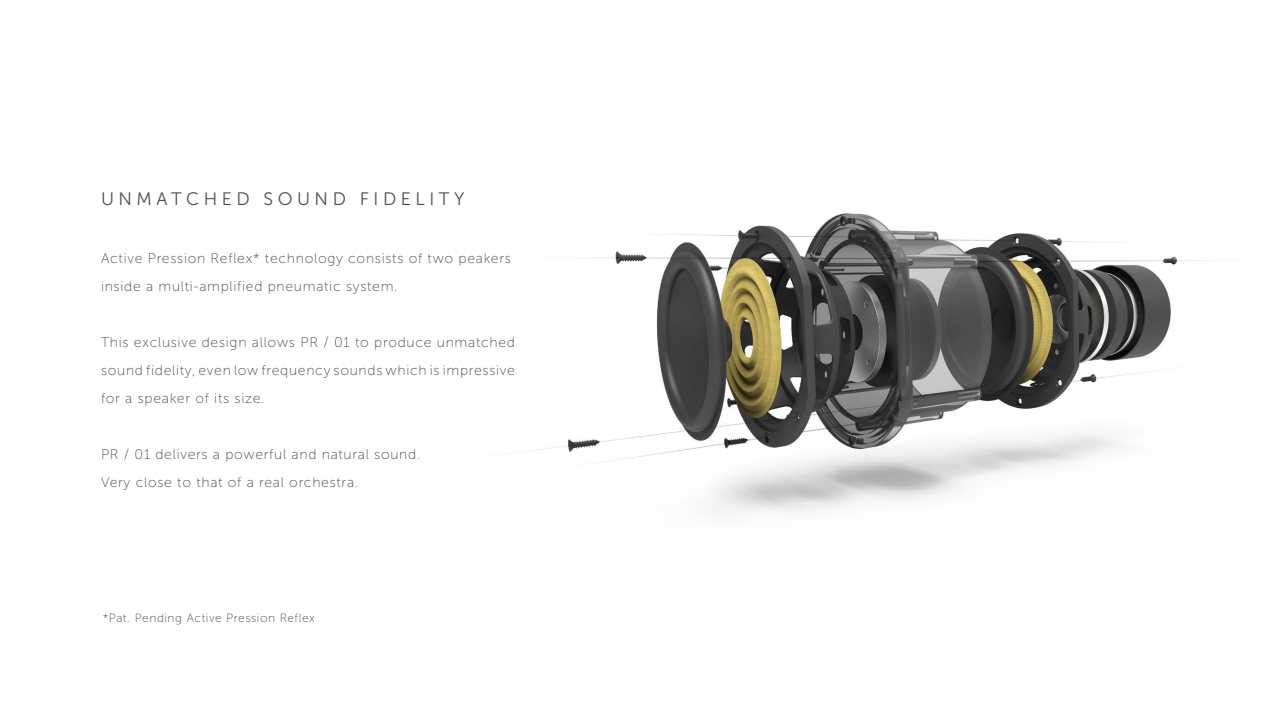
<style>
.page{position:relative;width:1280px;height:720px;background:#fff}
.page>*{position:absolute;margin:0;border:0;box-sizing:border-box;transform-origin:0 0}
.t1{font:18px "Museo Sans 300";letter-spacing:.25em;color:#4d4d4f}
.t2{font:14px/28px "Museo Sans 100";letter-spacing:.05em;color:#4d4d4f}
.t3{font:12px "Museo Sans 100";letter-spacing:.045em;color:#4d4d4f}
</style>
<div class="page">
<img style="left:534px;top:213px;width:677px;height:300px">
<p class="t1" style="left:101px;top:189px;width:365px">UNMATCHED SOUND FIDELITY</p>
<p class="t2" style="left:101px;top:244px;width:411px">Active Pression Reflex* technology consists of two peakers inside a multi-amplified pneumatic system.</p>
<p class="t2" style="left:101px;top:328px;width:416px;text-align:justify">This exclusive design allows PR / 01 to produce unmatched sound fidelity, even low frequency sounds which is impressive for a speaker of its size.</p>
<p class="t2" style="left:101px;top:440px;width:321px">PR / 01 delivers a powerful and natural sound.<br>Very close to that of a real orchestra.</p>
<p class="t3" style="left:103px;top:611px;width:214px">*Pat. Pending Active Pression Reflex</p>
</div>
